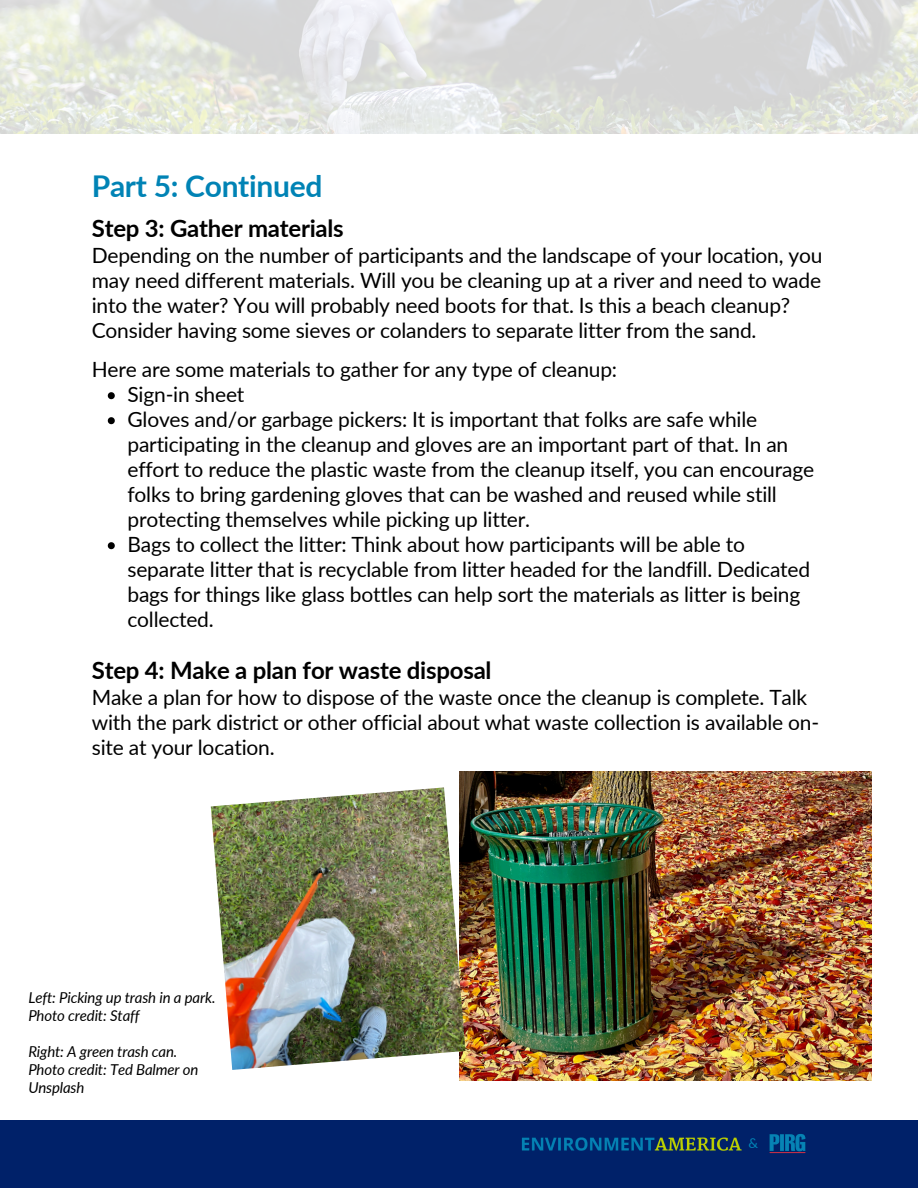
<style>
.page{position:relative;width:918px;height:1188px;background:#fff}
.page>*{position:absolute;margin:0;border:0;box-sizing:border-box;transform-origin:0 0}
.t1{font:700 30px "Lato";letter-spacing:-.01em;color:#0083b5}
.t2{font:700 24px "Lato";letter-spacing:-.01em;color:#000}
.t3{font:21px/25px "Lato";letter-spacing:-.01em;color:#000}
.t4{font:italic 15px/18px "Lato";letter-spacing:-.01em;color:#000}
.t5{font:13.65px "Lato";color:#0083b5}
</style>
<div class="page">
<div style="left:0;top:1120px;width:918px;height:68px;background:#002169"></div>
<img style="left:773px;top:1134px;width:33px;height:20px">
<img style="left:522px;top:1134px;width:251px;height:20px">
<img style="left:0;top:0;width:918px;height:134px">
<svg style="left:108px;top:392px;width:7px;height:7px"></svg>
<svg style="left:108px;top:417px;width:7px;height:7px"></svg>
<svg style="left:108px;top:542px;width:7px;height:7px"></svg>
<img style="left:459px;top:771px;width:413px;height:310px">
<img style="left:211px;top:787px;width:254px;height:283px">
<p class="t1" style="left:92px;top:167px;width:232px">Part 5: Continued</p>
<h2 class="t2" style="left:92px;top:214px;width:254px">Step 3: Gather materials</h2>
<h2 class="t3" style="left:92px;top:243px;width:732px">Depending on the number of participants and the landscape of your location, you may need different materials. Will you be cleaning up at a river and need to wade into the water? You will probably need boots for that. Is this a beach cleanup?<br>Consider having some sieves or colanders to separate litter from the sand.</h2>
<p class="t3" style="left:92px;top:357px;width:527px">Here are some materials to gather for any type of cleanup:</p>
<p class="t3" style="left:127px;top:382px;width:118px">Sign-in sheet</p>
<p class="t3" style="left:127px;top:407px;width:688px">Gloves and/or garbage pickers: It is important that folks are safe while participating in the cleanup and gloves are an important part of that. In an effort to reduce the plastic waste from the cleanup itself, you can encourage folks to bring gardening gloves that can be washed and reused while still protecting themselves while picking up litter.</p>
<h2 class="t3" style="left:127px;top:532px;width:684px">Bags to collect the litter: Think about how participants will be able to separate litter that is recyclable from litter headed for the landfill. Dedicated bags for things like glass bottles can help sort the materials as litter is being collected.</h2>
<p class="t2" style="left:92px;top:656px;width:401px">Step 4: Make a plan for waste disposal</p>
<p class="t3" style="left:92px;top:685px;width:729px">Make a plan for how to dispose of the waste once the cleanup is complete. Talk with the park district or other official about what waste collection is available on&shy;site at your location.</p>
<p class="t4" style="left:28px;top:988px;width:189px">Left: Picking up trash in a park.</p>
<p class="t4" style="left:28px;top:1006px;width:113px">Photo credit: Staff</p>
<p class="t4" style="left:28px;top:1042px;width:150px">Right: A green trash can.</p>
<p class="t4" style="left:28px;top:1060px;width:172px">Photo credit: Ted Balmer on<br>Unsplash</p>
<h2 class="t5" style="left:749px;top:1135px;width:11px">&amp;</h2>
</div>
